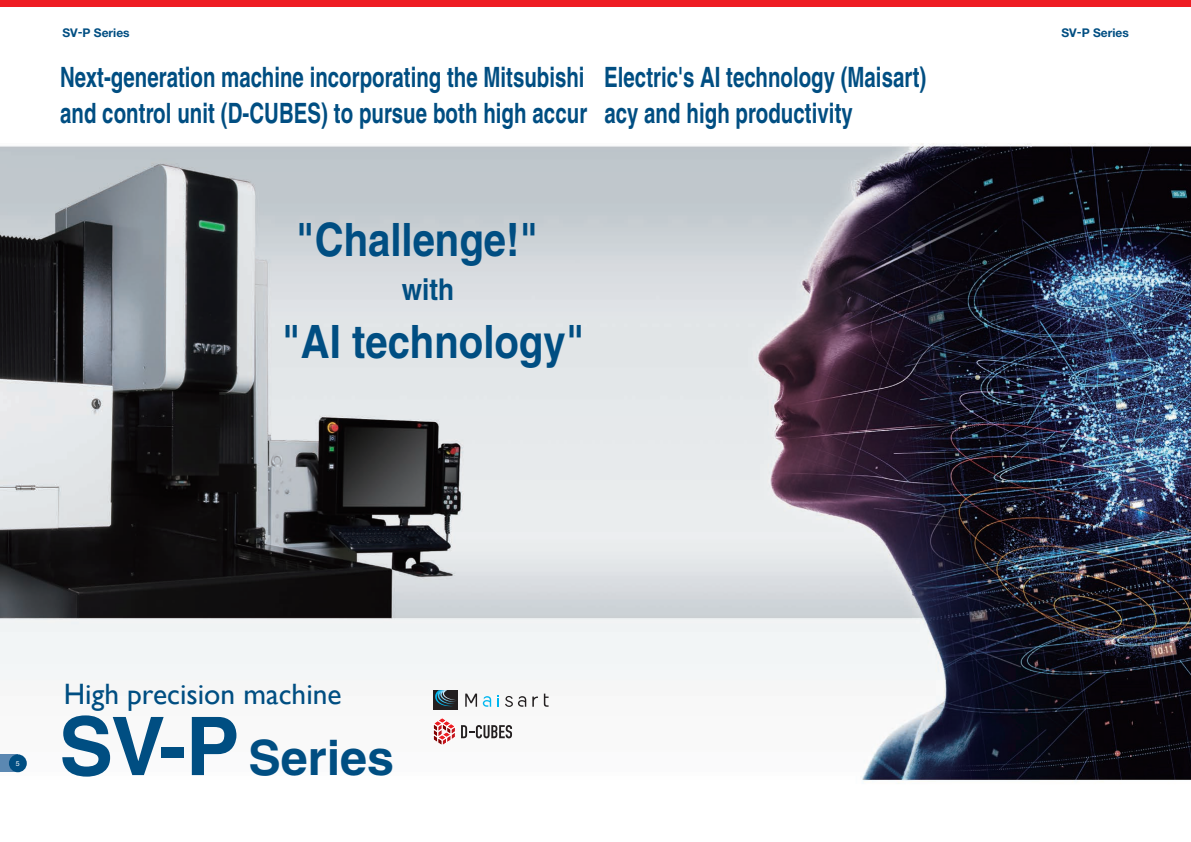
<style>
.page{position:relative;width:1191px;height:842px;background:#fff}
.page>*{position:absolute;margin:0;border:0;box-sizing:border-box;transform-origin:0 0}
.t1{font:700 48.6px "Helvetica";color:#004e82}
.t2{font:700 46px "Helvetica";color:#004e82;scale:.87 1}
.t3{font:700 30px "Helvetica";color:#004e82;scale:.87 1}
.t4{font:29.4px "Gill Sans";color:#004e82}
.t5{font:700 28px/36px "Helvetica";color:#004e82;scale:.73 1}
.t6{font:700 12px "Helvetica Neue LT Std";color:#004e82}
.t7{font:7px "Helvetica Neue LT Std";color:#fff}
.s1{font-size:80.9px}
</style>
<div class="page">
<img style="left:0;top:143px;width:1191px;height:640px">
<svg style="left:433px;top:717px;width:79px;height:29px"></svg>
<svg style="left:532px;top:696px;width:6px;height:11px"></svg>
<svg style="left:544px;top:694px;width:4px;height:13px"></svg>
<svg style="left:497px;top:695px;width:2px;height:12px"></svg>
<svg style="left:483px;top:696px;width:8px;height:11px"></svg>
<svg style="left:505px;top:696px;width:21px;height:11px"></svg>
<svg style="left:465px;top:694px;width:12px;height:13px"></svg>
<div style="left:433px;top:690px;width:25px;height:20px;background:#231f20"></div>
<svg style="left:435px;top:690px;width:21px;height:16px"></svg>
<div style="left:595px;top:0;width:596px;height:7px;background:#ee1d23"></div>
<div style="left:0;top:0;width:595px;height:7px;background:#ee1d23"></div>
<div style="left:0;top:754px;width:18px;height:18px;background:#5b88b2"></div>
<div style="left:9px;top:754px;width:18px;height:18px;background:#004e82;border-radius:50%"></div>
<p class="t6" style="left:62px;top:25px;width:69px">SV-P Series</p>
<p class="t6" style="left:1061px;top:25px;width:69px">SV-P Series</p>
<p class="t5" style="left:60px;top:59px;width:1188px">Next-generation machine incorporating the Mitsubishi Electric's AI technology (Maisart) and control unit (D-CUBES) to pursue both high accur acy and high productivity</p>
<h2 class="t2" style="left:296px;top:212px;width:280px">"Challenge!"</h2>
<p class="t3" style="left:402px;top:271px;width:62px">with</p>
<h2 class="t2" style="left:282px;top:314px;width:349px">"AI technology"</h2>
<p class="t7" style="left:16px;top:759px;width:5px">5</p>
<p class="t4" style="left:64px;top:676px;width:279px">High precision machine</p>
<h1 class="t1" style="left:59px;top:728px;width:336px"><span class="s1">SV-P</span> Series</h1>
</div>
